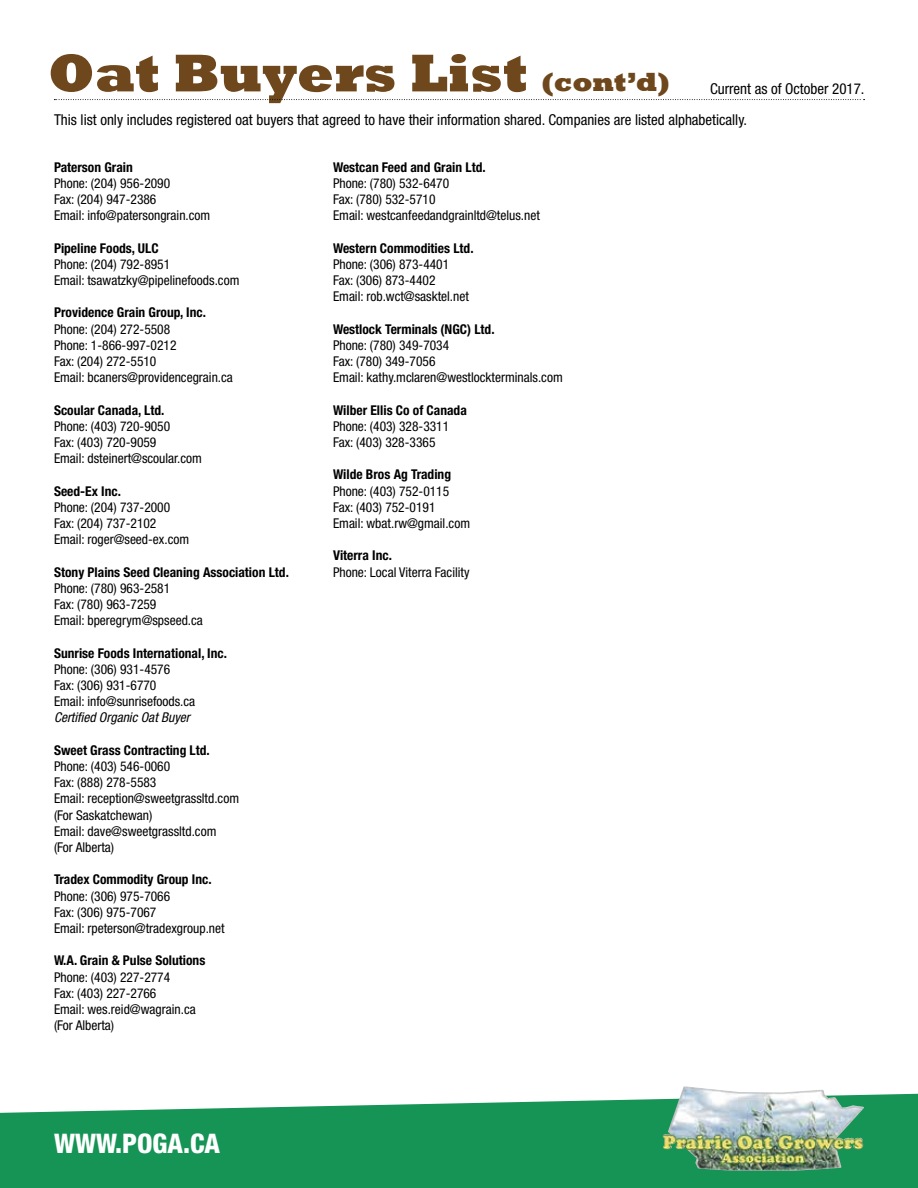
<style>
.page{position:relative;width:918px;height:1188px;background:#fff}
.page>*{position:absolute;margin:0;border:0;box-sizing:border-box;transform-origin:0 0}
.t1{font:800 54px "Rockwell";color:#6e471c}
.t2{font:800 condensed 27px "Helvetica Neue LT Std";color:#fff}
.t3{font:condensed 15px "Helvetica Neue LT Std";color:#000}
.t4{font:condensed 13.5px/16.2px "Helvetica Neue LT Std";color:#000}
.t5{font:700 condensed 13.5px "Helvetica Neue LT Std";color:#000}
.t6{font:italic condensed 13.5px "Helvetica Neue LT Std";color:#000}
.s1{font-size:27px}
</style>
<div class="page">
<svg style="left:0;top:1093px;width:918px;height:95px;background:#31a069"></svg>
<img style="left:663px;top:1086px;width:202px;height:85px">
<svg style="left:54px;top:99px;width:811px;height:1px"></svg>
<h1 class="t1" style="left:48px;top:42px;width:623px">Oat Buyers List <span class="s1">(cont’d)</span></h1>
<p class="t3" style="left:710px;top:80px;width:156px">Current as of October 2017.</p>
<p class="t3" style="left:54px;top:111px;width:695px">This list only includes registered oat buyers that agreed to have their information shared. Companies are listed alphabetically.</p>
<p class="t5" style="left:54px;top:159px;width:80px">Paterson Grain</p>
<p class="t4" style="left:54px;top:175px;width:158px">Phone: (204) 956-2090<br>Fax: (204) 947-2386<br>Email: info@patersongrain.com</p>
<p class="t5" style="left:54px;top:240px;width:106px">Pipeline Foods, ULC</p>
<p class="t4" style="left:54px;top:256px;width:187px">Phone: (204) 792-8951<br>Email: tsawatzky@pipelinefoods.com</p>
<p class="t5" style="left:54px;top:304px;width:154px">Providence Grain Group, Inc.</p>
<p class="t4" style="left:54px;top:321px;width:180px">Phone: (204) 272-5508<br>Phone: 1-866-997-0212<br>Fax: (204) 272-5510<br>Email: bcaners@providencegrain.ca</p>
<p class="t5" style="left:54px;top:402px;width:112px">Scoular Canada, Ltd.</p>
<p class="t4" style="left:54px;top:418px;width:149px">Phone: (403) 720-9050<br>Fax: (403) 720-9059<br>Email: dsteinert@scoular.com</p>
<p class="t5" style="left:54px;top:483px;width:68px">Seed-Ex Inc.</p>
<p class="t4" style="left:54px;top:499px;width:137px">Phone: (204) 737-2000<br>Fax: (204) 737-2102<br>Email: roger@seed-ex.com</p>
<p class="t5" style="left:54px;top:564px;width:236px">Stony Plains Seed Cleaning Association Ltd.</p>
<p class="t4" style="left:54px;top:580px;width:150px">Phone: (780) 963-2581<br>Fax: (780) 963-7259<br>Email: bperegrym@spseed.ca</p>
<p class="t5" style="left:54px;top:645px;width:175px">Sunrise Foods International, Inc.</p>
<p class="t4" style="left:54px;top:661px;width:143px">Phone: (306) 931-4576<br>Fax: (306) 931-6770<br>Email: info@sunrisefoods.ca</p>
<p class="t6" style="left:54px;top:710px;width:137px">Certified Organic Oat Buyer</p>
<p class="t5" style="left:54px;top:742px;width:157px">Sweet Grass Contracting Ltd.</p>
<p class="t4" style="left:54px;top:758px;width:187px">Phone: (403) 546-0060<br>Fax: (888) 278-5583<br>Email: reception@sweetgrassltd.com (For Saskatchewan)<br>Email: dave@sweetgrassltd.com<br>(For Alberta)</p>
<p class="t5" style="left:54px;top:871px;width:159px">Tradex Commodity Group Inc.</p>
<p class="t4" style="left:54px;top:888px;width:172px">Phone: (306) 975-7066<br>Fax: (306) 975-7067<br>Email: rpeterson@tradexgroup.net</p>
<p class="t5" style="left:54px;top:952px;width:153px">W.A. Grain &amp; Pulse Solutions</p>
<p class="t4" style="left:54px;top:969px;width:143px">Phone: (403) 227-2774<br>Fax: (403) 227-2766<br>Email: wes.reid@wagrain.ca (For Alberta)</p>
<h2 class="t2" style="left:54px;top:1127px;width:168px">WWW.POGA.CA</h2>
<p class="t5" style="left:333px;top:159px;width:154px">Westcan Feed and Grain Ltd.</p>
<p class="t4" style="left:333px;top:175px;width:208px">Phone: (780) 532-6470<br>Fax: (780) 532-5710<br>Email: westcanfeedandgrainltd@telus.net</p>
<p class="t5" style="left:333px;top:240px;width:142px">Western Commodities Ltd.</p>
<p class="t4" style="left:333px;top:256px;width:137px">Phone: (306) 873-4401<br>Fax: (306) 873-4402<br>Email: rob.wct@sasktel.net</p>
<p class="t5" style="left:333px;top:321px;width:163px">Westlock Terminals (NGC) Ltd.</p>
<p class="t4" style="left:333px;top:337px;width:231px">Phone: (780) 349-7034<br>Fax: (780) 349-7056<br>Email: kathy.mclaren@westlockterminals.com</p>
<p class="t5" style="left:333px;top:402px;width:135px">Wilber Ellis Co of Canada</p>
<p class="t4" style="left:333px;top:418px;width:118px">Phone: (403) 328-3311<br>Fax: (403) 328-3365</p>
<p class="t5" style="left:333px;top:466px;width:120px">Wilde Bros Ag Trading</p>
<p class="t4" style="left:333px;top:483px;width:139px">Phone: (403) 752-0115<br>Fax: (403) 752-0191<br>Email: wbat.rw@gmail.com</p>
<p class="t5" style="left:333px;top:547px;width:60px">Viterra Inc.</p>
<p class="t4" style="left:333px;top:564px;width:138px">Phone: Local Viterra Facility</p>
</div>
